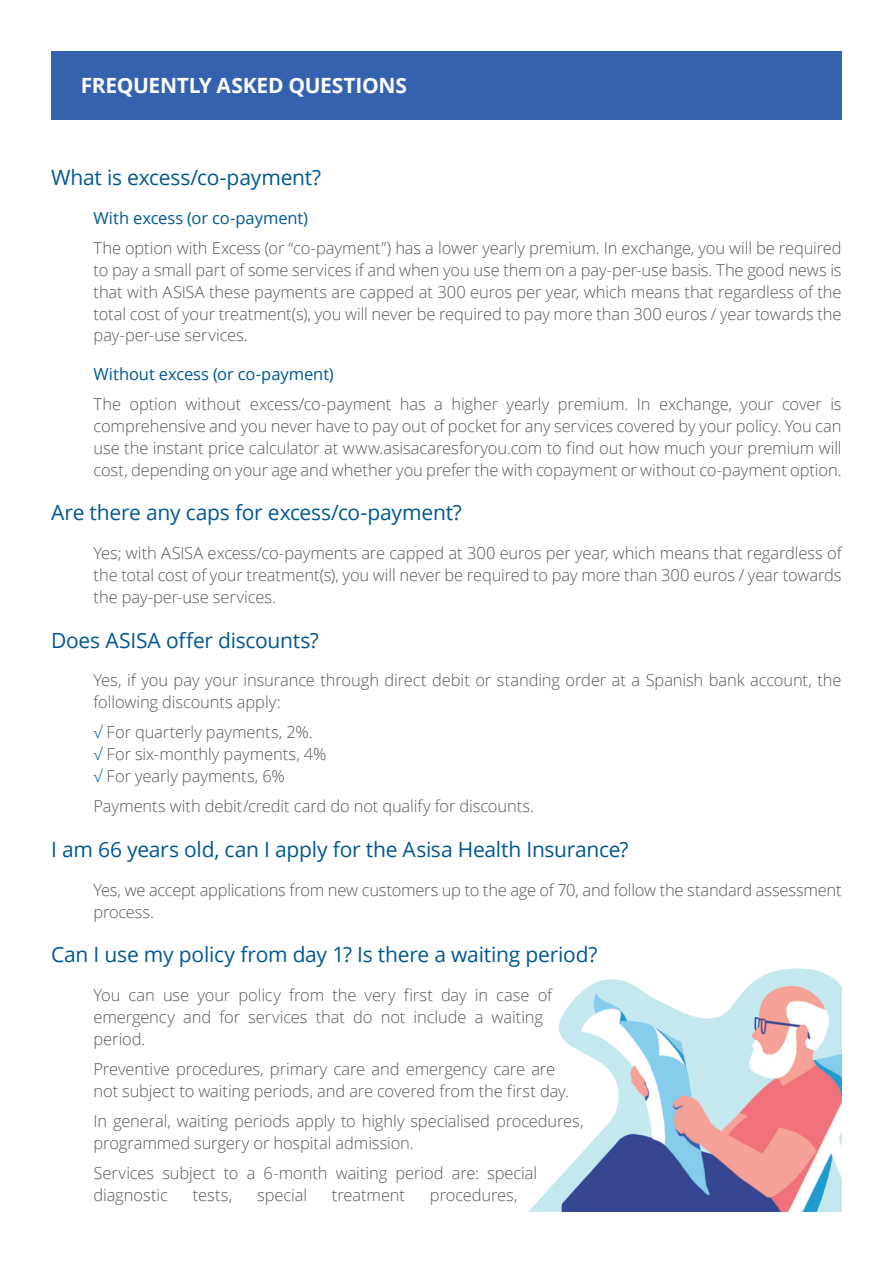
<style>
.page{position:relative;width:893px;height:1263px;background:#fff}
.page>*{position:absolute;margin:0;border:0;box-sizing:border-box;transform-origin:0 0}
.t1{font:21px "Open Sans";letter-spacing:-.01em;color:#015891}
.t2{font:700 21px "Open Sans";letter-spacing:-.015em;color:#fff}
.t3{font:300 16.5px/21.8px "Open Sans";letter-spacing:-.01em;color:#57585a}
.t4{font:16.5px "Open Sans";letter-spacing:-.005em;color:#015891}
.s1{color:#015891}
</style>
<div class="page">
<div style="left:51px;top:51px;width:791px;height:68px;background:#3562ae"></div>
<svg style="left:528px;top:968px;width:312px;height:244px"></svg>
<img style="left:562px;top:985px;width:280px;height:227px">
<p class="t2" style="left:81px;top:70px;width:328px">FREQUENTLY ASKED QUESTIONS</p>
<p class="t1" style="left:51px;top:163px;width:272px">What is excess/co-payment?</p>
<p class="t4" style="left:94px;top:207px;width:216px">With excess (or co-payment)</p>
<p class="t3" style="left:94px;top:237px;width:750px;text-align:justify">The option with Excess (or “co-payment”) has a lower yearly premium. In exchange, you will be required to pay a small part of some services if and when you use them on a pay-per-use basis. The good news is that with ASISA these payments are capped at 300 euros per year, which means that regardless of the total cost of your treatment(s), you will never be required to pay more than 300 euros / year towards the pay-per-use services.</p>
<p class="t4" style="left:94px;top:363px;width:242px">Without excess (or co-payment)</p>
<p class="t3" style="left:94px;top:393px;width:750px;text-align:justify">The option without excess/co-payment has a higher yearly premium. In exchange, your cover is comprehensive and you never have to pay out of pocket for any services covered by your policy. You can use the instant price calculator at www.asisacaresforyou.com to find out how much your premium will cost, depending on your age and whether you prefer the with copayment or without co-payment option.</p>
<p class="t1" style="left:51px;top:498px;width:412px">Are there any caps for excess/co-payment?</p>
<p class="t3" style="left:94px;top:542px;width:750px;text-align:justify">Yes; with ASISA excess/co-payments are capped at 300 euros per year, which means that regardless of the total cost of your treatment(s), you will never be required to pay more than 300 euros / year towards the pay-per-use services.</p>
<p class="t1" style="left:51px;top:625px;width:269px">Does ASISA offer discounts?</p>
<p class="t3" style="left:94px;top:669px;width:749px">Yes, if you pay your insurance through direct debit or standing order at a Spanish bank account, the following discounts apply:</p>
<p class="t3" style="left:94px;top:721px;width:234px"><span class="s1">√</span> For quarterly payments, 2%.<br><span class="s1">√</span> For six-monthly payments, 4% <span class="s1">√</span> For yearly payments, 6%</p>
<p class="t3" style="left:94px;top:795px;width:442px">Payments with debit/credit card do not qualify for discounts.</p>
<p class="t1" style="left:51px;top:835px;width:579px">I am 66 years old, can I apply for the Asisa Health Insurance?</p>
<p class="t3" style="left:94px;top:878px;width:749px">Yes, we accept applications from new customers up to the age of 70, and follow the standard assessment process.</p>
<p class="t1" style="left:51px;top:940px;width:548px">Can I use my policy from day 1? Is there a waiting period?</p>
<p class="t3" style="left:94px;top:984px;width:460px">You can use your policy from the very first day in case of emergency and for services that do not include a waiting period.</p>
<p class="t3" style="left:94px;top:1058px;width:477px">Preventive procedures, primary care and emergency care are not subject to waiting periods, and are covered from the first day.</p>
<p class="t3" style="left:94px;top:1110px;width:491px">In general, waiting periods apply to highly specialised procedures, programmed surgery or hospital admission.</p>
<p class="t3" style="left:94px;top:1162px;width:445px">Services subject to a 6-month waiting period are: special diagnostic</p>
<p class="t3" style="left:193px;top:1183px;width:41px">tests,</p>
<p class="t3" style="left:257px;top:1183px;width:51px">special</p>
<p class="t3" style="left:332px;top:1183px;width:75px">treatment</p>
<p class="t3" style="left:430px;top:1183px;width:89px">procedures,</p>
</div>
